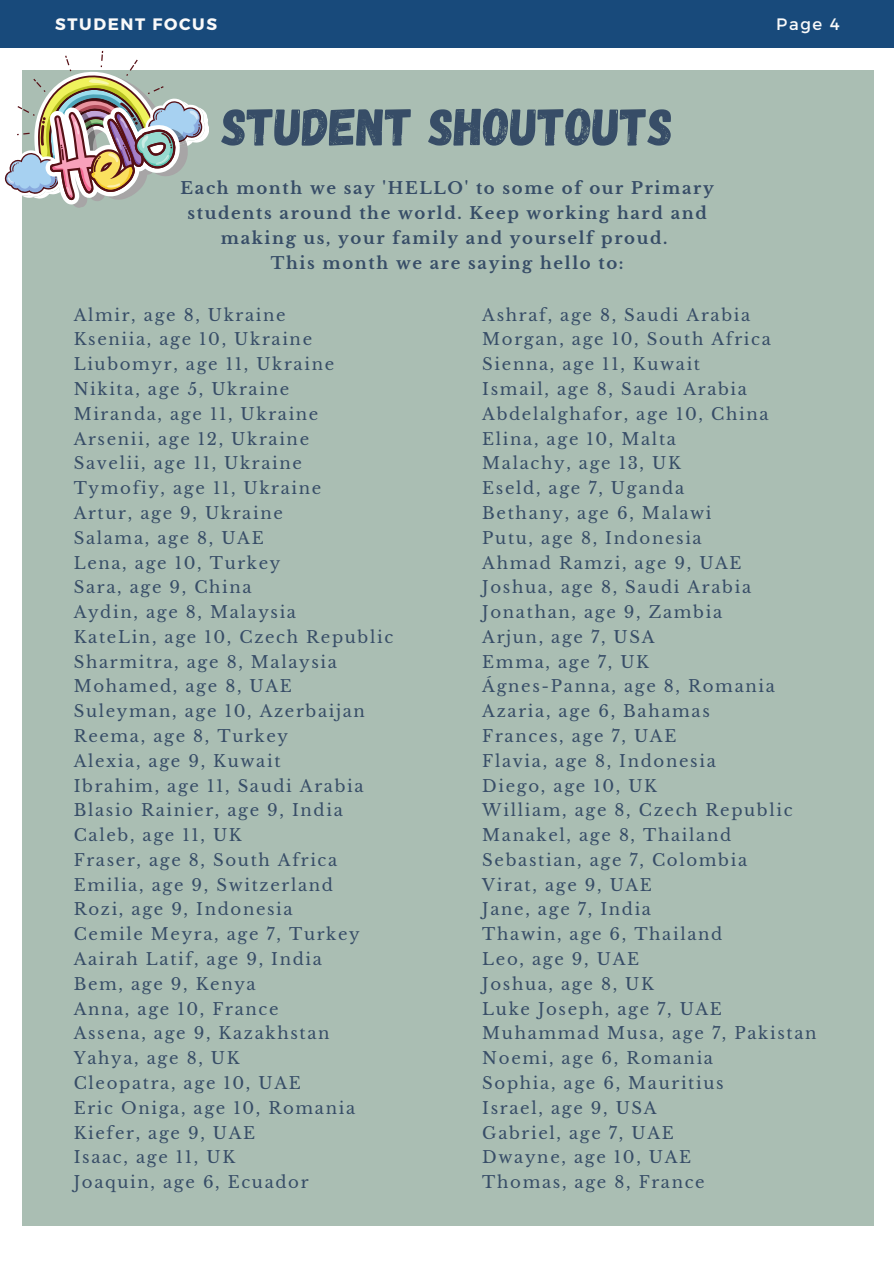
<style>
.page{position:relative;width:894px;height:1264px;background:#fff}
.page>*{position:absolute;margin:0;border:0;box-sizing:border-box;transform-origin:0 0}
.t1{font:52.5px "Gagalin";color:#374d67}
.t2{font:16.5px "Libre Baskerville";letter-spacing:.1em;color:#374d67}
.t3{font:700 16.5px/24.8px "Libre Baskerville";letter-spacing:.1em;color:#374d67;text-align:center}
.t4{font:700 16.5px "Montserrat";letter-spacing:.1em;color:#fafafa}
.t5{font:16.5px "Montserrat";color:#fafafa}
</style>
<div class="page">
<div style="left:22px;top:70px;width:851px;height:1156px;background:#aabeb3"></div>
<div style="left:0;top:0;width:893px;height:47px;background:#184a7b"></div>
<svg style="left:4px;top:50px;width:205px;height:158px"></svg>
<p class="t4" style="left:55px;top:14px;width:163px">STUDENT FOCUS</p>
<p class="t5" style="left:776px;top:13px;width:65px">Page 4</p>
<p class="t1" style="left:222px;top:93px;width:452px">STUDENT SHOUTOUTS</p>
<p class="t3" style="left:180px;top:176px;width:534px">Each month we say 'HELLO' to some of our Primary students around the world. Keep working hard and making us, your family and yourself proud.</p>
<p class="t3" style="left:271px;top:251px;width:354px">This month we are saying hello to:</p>
<p class="t2" style="left:74px;top:305px;width:213px">Almir, age 8, Ukraine</p>
<p class="t2" style="left:74px;top:329px;width:240px">Kseniia, age 10, Ukraine</p>
<p class="t2" style="left:74px;top:354px;width:262px">Liubomyr, age 11, Ukraine</p>
<p class="t2" style="left:74px;top:379px;width:217px">Nikita, age 5, Ukraine</p>
<p class="t2" style="left:74px;top:404px;width:246px">Miranda, age 11, Ukraine</p>
<p class="t2" style="left:74px;top:428px;width:237px">Arsenii, age 12, Ukraine</p>
<p class="t2" style="left:74px;top:453px;width:230px">Savelii, age 11, Ukraine</p>
<p class="t2" style="left:74px;top:478px;width:249px">Tymofiy, age 11, Ukraine</p>
<p class="t2" style="left:74px;top:503px;width:210px">Artur, age 9, Ukraine</p>
<p class="t2" style="left:74px;top:527px;width:191px">Salama, age 8, UAE</p>
<p class="t2" style="left:74px;top:552px;width:208px">Lena, age 10, Turkey</p>
<p class="t2" style="left:74px;top:577px;width:179px">Sara, age 9, China</p>
<p class="t2" style="left:74px;top:602px;width:224px">Aydin, age 8, Malaysia</p>
<p class="t2" style="left:74px;top:627px;width:321px">KateLin, age 10, Czech Republic</p>
<p class="t2" style="left:74px;top:651px;width:265px">Sharmitra, age 8, Malaysia</p>
<p class="t2" style="left:74px;top:676px;width:219px">Mohamed, age 8, UAE</p>
<p class="t2" style="left:74px;top:701px;width:293px">Suleyman, age 10, Azerbaijan</p>
<p class="t2" style="left:74px;top:726px;width:216px">Reema, age 8, Turkey</p>
<p class="t2" style="left:74px;top:750px;width:208px">Alexia, age 9, Kuwait</p>
<p class="t2" style="left:74px;top:775px;width:291px">Ibrahim, age 11, Saudi Arabia</p>
<p class="t2" style="left:74px;top:800px;width:270px">Blasio Rainier, age 9, India</p>
<p class="t2" style="left:74px;top:825px;width:169px">Caleb, age 11, UK</p>
<p class="t2" style="left:74px;top:849px;width:265px">Fraser, age 8, South Africa</p>
<p class="t2" style="left:74px;top:874px;width:261px">Emilia, age 9, Switzerland</p>
<p class="t2" style="left:74px;top:899px;width:220px">Rozi, age 9, Indonesia</p>
<p class="t2" style="left:74px;top:924px;width:287px">Cemile Meyra, age 7, Turkey</p>
<p class="t2" style="left:74px;top:949px;width:250px">Aairah Latif, age 9, India</p>
<p class="t2" style="left:74px;top:973px;width:183px">Bem, age 9, Kenya</p>
<p class="t2" style="left:74px;top:998px;width:206px">Anna, age 10, France</p>
<p class="t2" style="left:74px;top:1023px;width:257px">Assena, age 9, Kazakhstan</p>
<p class="t2" style="left:74px;top:1048px;width:167px">Yahya, age 8, UK</p>
<p class="t2" style="left:74px;top:1072px;width:228px">Cleopatra, age 10, UAE</p>
<p class="t2" style="left:74px;top:1097px;width:283px">Eric Oniga, age 10, Romania</p>
<p class="t2" style="left:74px;top:1122px;width:183px">Kiefer, age 9, UAE</p>
<p class="t2" style="left:74px;top:1147px;width:163px">Isaac, age 11, UK</p>
<p class="t2" style="left:74px;top:1172px;width:236px">Joaquin, age 6, Ecuador</p>
<p class="t2" style="left:482px;top:305px;width:269px">Ashraf, age 8, Saudi Arabia</p>
<p class="t2" style="left:482px;top:329px;width:290px">Morgan, age 10, South Africa</p>
<p class="t2" style="left:482px;top:354px;width:219px">Sienna, age 11, Kuwait</p>
<p class="t2" style="left:482px;top:379px;width:266px">Ismail, age 8, Saudi Arabia</p>
<p class="t2" style="left:482px;top:404px;width:288px">Abdelalghafor, age 10, China</p>
<p class="t2" style="left:482px;top:428px;width:195px">Elina, age 10, Malta</p>
<p class="t2" style="left:482px;top:453px;width:200px">Malachy, age 13, UK</p>
<p class="t2" style="left:482px;top:478px;width:203px">Eseld, age 7, Uganda</p>
<p class="t2" style="left:482px;top:503px;width:231px">Bethany, age 6, Malawi</p>
<p class="t2" style="left:482px;top:527px;width:221px">Putu, age 8, Indonesia</p>
<p class="t2" style="left:482px;top:552px;width:261px">Ahmad Ramzi, age 9, UAE</p>
<p class="t2" style="left:482px;top:577px;width:270px">Joshua, age 8, Saudi Arabia</p>
<p class="t2" style="left:482px;top:602px;width:241px">Jonathan, age 9, Zambia</p>
<p class="t2" style="left:482px;top:627px;width:174px">Arjun, age 7, USA</p>
<p class="t2" style="left:482px;top:651px;width:168px">Emma, age 7, UK</p>
<p class="t2" style="left:482px;top:676px;width:294px">Ágnes-Panna, age 8, Romania</p>
<p class="t2" style="left:482px;top:701px;width:229px">Azaria, age 6, Bahamas</p>
<p class="t2" style="left:482px;top:726px;width:195px">Frances, age 7, UAE</p>
<p class="t2" style="left:482px;top:750px;width:235px">Flavia, age 8, Indonesia</p>
<p class="t2" style="left:482px;top:775px;width:176px">Diego, age 10, UK</p>
<p class="t2" style="left:482px;top:800px;width:311px">William, age 8, Czech Republic</p>
<p class="t2" style="left:482px;top:825px;width:250px">Manakel, age 8, Thailand</p>
<p class="t2" style="left:482px;top:849px;width:266px">Sebastian, age 7, Colombia</p>
<p class="t2" style="left:482px;top:874px;width:171px">Virat, age 9, UAE</p>
<p class="t2" style="left:482px;top:899px;width:170px">Jane, age 7, India</p>
<p class="t2" style="left:482px;top:924px;width:241px">Thawin, age 6, Thailand</p>
<p class="t2" style="left:482px;top:949px;width:158px">Leo, age 9, UAE</p>
<p class="t2" style="left:482px;top:973px;width:173px">Joshua, age 8, UK</p>
<p class="t2" style="left:482px;top:998px;width:241px">Luke Joseph, age 7, UAE</p>
<p class="t2" style="left:482px;top:1023px;width:336px">Muhammad Musa, age 7, Pakistan</p>
<p class="t2" style="left:482px;top:1048px;width:232px">Noemi, age 6, Romania</p>
<p class="t2" style="left:482px;top:1072px;width:243px">Sophia, age 6, Mauritius</p>
<p class="t2" style="left:482px;top:1097px;width:176px">Israel, age 9, USA</p>
<p class="t2" style="left:482px;top:1122px;width:193px">Gabriel, age 7, UAE</p>
<p class="t2" style="left:482px;top:1147px;width:210px">Dwayne, age 10, UAE</p>
<p class="t2" style="left:482px;top:1172px;width:224px">Thomas, age 8, France</p>
</div>
